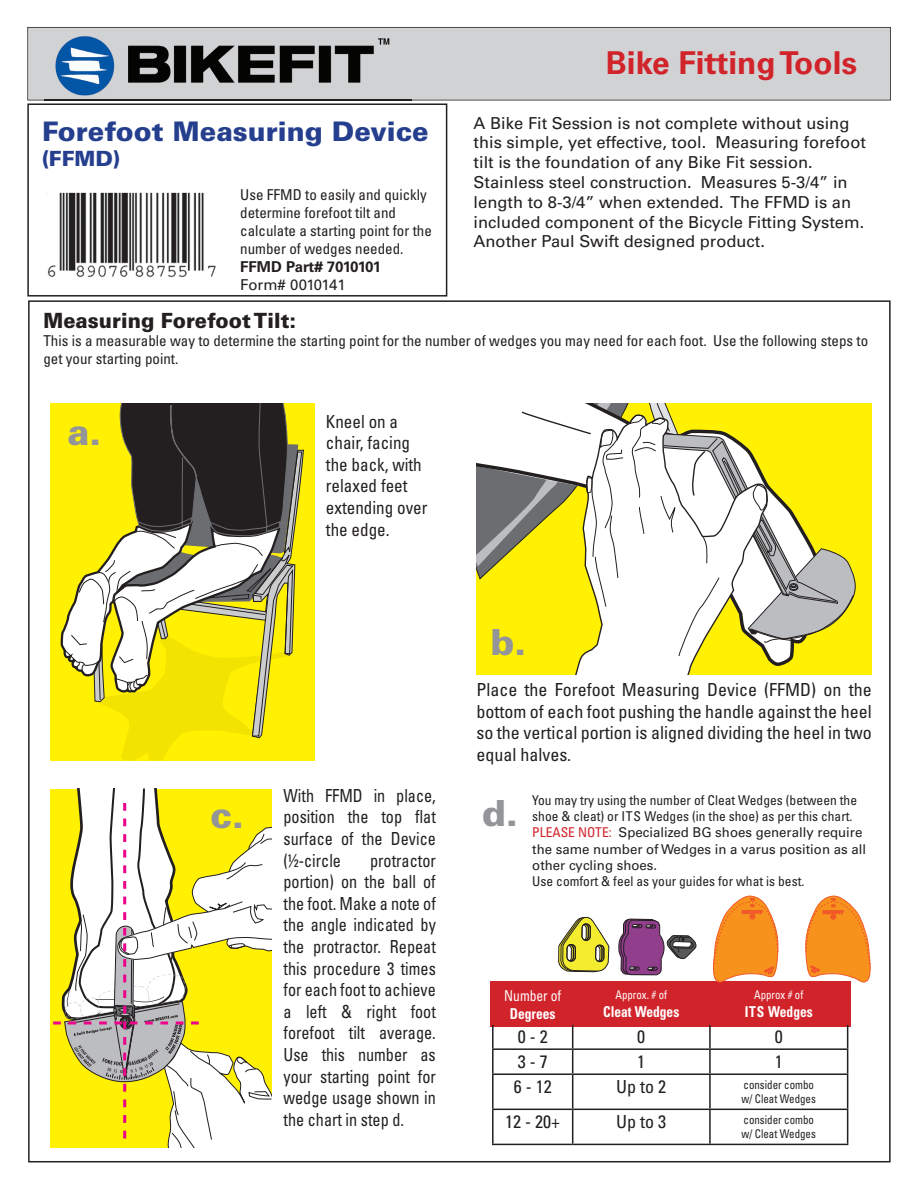
<style>
.page{position:relative;width:918px;height:1188px;background:#fff}
.page>*{position:absolute;margin:0;border:0;box-sizing:border-box;transform-origin:0 0}
.t1{font:900 36px "Univers LT Std";color:#939598}
.t2{font:700 31.5px "Univers LT Std";color:#d1232a}
.t3{font:900 27px "Univers LT Std";color:#253f8e}
.t4{font:900 21px "Univers LT Std";color:#231f20;scale:.95 1}
.t5{font:900 21px "Univers LT Std";color:#253f8e}
.t6{font:condensed 18px/21.6px "Univers LT Std";color:#231f20;text-align:justify;scale:.9 1}
.t7{font:condensed 18px/21.6px "Univers LT Std";color:#231f20;text-align:justify}
.t8{font:condensed 18px/21.6px "Univers LT Std";color:#231f20;scale:.95 1}
.t9{font:16.5px/19.8px "Univers LT Std";color:#231f20}
.t10{font:condensed 15px/18px "Univers LT Std";color:#231f20}
.t11{font:700 condensed 15px "Univers LT Std";color:#fff;scale:.9 1}
.t12{font:700 15px "Univers LT Std";letter-spacing:-.03em;color:#231f20}
.t13{font:15px "Univers LT Std";color:#231f20}
.t14{font:condensed 15px "Univers LT Std";color:#fff;scale:.9 1}
.t15{font:condensed 13.5px/16.2px "Univers LT Std";color:#231f20}
.t16{font:condensed 12px/14.4px "Univers LT Std";color:#231f20;scale:.91 1}
.t17{font:condensed 12px "Univers LT Std";color:#fff;scale:.9 1}
.s1{color:#d1232a}
.s2{font-stretch:normal}
</style>
<div class="page">
<div style="left:27px;top:103px;width:420px;height:194px;border:2px solid #231f20"></div>
<div style="left:27px;top:27px;width:864px;height:73px;background:#d1d2d4"></div>
<img style="left:44px;top:30px;width:367px;height:71px">
<img style="left:46px;top:192px;width:170px;height:85px">
<div style="left:476px;top:403px;width:396px;height:272px;background:#fff101"></div>
<svg style="left:575px;top:657px;width:193px;height:18px"></svg>
<svg style="left:476px;top:403px;width:380px;height:254px"></svg>
<svg style="left:53px;top:789px;width:219px;height:359px"></svg>
<div style="left:50px;top:403px;width:264px;height:357px;background:#fff101"></div>
<svg style="left:60px;top:403px;width:242px;height:357px"></svg>
<div style="left:490px;top:981px;width:361px;height:46px;background:#d1232a"></div>
<hr style="left:492px;top:1025px;width:2px;height:23px;background:#231f20">
<hr style="left:709px;top:1025px;width:2px;height:23px;background:#231f20">
<hr style="left:492px;top:1048px;width:81px;height:2px;background:#231f20">
<hr style="left:492px;top:1050px;width:2px;height:23px;background:#231f20">
<hr style="left:573px;top:1048px;width:137px;height:2px;background:#231f20">
<svg style="left:572px;top:1025px;width:1px;height:48px"></svg>
<hr style="left:710px;top:1048px;width:138px;height:2px;background:#231f20">
<hr style="left:709px;top:1050px;width:2px;height:23px;background:#231f20">
<svg style="left:847px;top:1025px;width:1px;height:48px"></svg>
<hr style="left:492px;top:1073px;width:81px;height:2px;background:#231f20">
<hr style="left:492px;top:1075px;width:2px;height:34px;background:#231f20">
<hr style="left:573px;top:1073px;width:137px;height:2px;background:#231f20">
<hr style="left:572px;top:1075px;width:1px;height:34px;background:#231f20">
<hr style="left:710px;top:1073px;width:138px;height:2px;background:#231f20">
<hr style="left:709px;top:1075px;width:2px;height:34px;background:#231f20">
<hr style="left:847px;top:1075px;width:1px;height:34px;background:#231f20">
<hr style="left:492px;top:1109px;width:81px;height:1px;background:#231f20">
<hr style="left:492px;top:1110px;width:2px;height:34px;background:#231f20">
<hr style="left:573px;top:1109px;width:137px;height:1px;background:#231f20">
<hr style="left:572px;top:1110px;width:1px;height:34px;background:#231f20">
<hr style="left:710px;top:1109px;width:138px;height:1px;background:#231f20">
<hr style="left:709px;top:1110px;width:2px;height:34px;background:#231f20">
<hr style="left:847px;top:1110px;width:1px;height:34px;background:#231f20">
<hr style="left:492px;top:1144px;width:81px;height:1px;background:#231f20">
<hr style="left:573px;top:1144px;width:137px;height:1px;background:#231f20">
<hr style="left:710px;top:1144px;width:138px;height:1px;background:#231f20">
<svg style="left:558px;top:917px;width:51px;height:56px"></svg>
<div style="left:582px;top:924px;width:9px;height:16px;border:1px solid #231f20;border-radius:4px"></div>
<div style="left:567px;top:944px;width:9px;height:17px;border:1px solid #231f20;border-radius:4px"></div>
<div style="left:596px;top:945px;width:8px;height:17px;border:1px solid #231f20;border-radius:4px"></div>
<svg style="left:618px;top:919px;width:79px;height:56px"></svg>
<svg style="left:713px;top:896px;width:65px;height:87px"></svg>
<svg style="left:805px;top:896px;width:66px;height:87px"></svg>
<h2 class="t2" style="left:606px;top:44px;width:253px">Bike Fitting Tools</h2>
<p class="t9" style="left:474px;top:113px;width:394px">A Bike Fit Session is not complete without using this simple, yet effective, tool. Measuring forefoot tilt is the foundation of any Bike Fit session.<br>Stainless steel construction. Measures 5-3/4” in length to 8-3/4” when extended. The FFMD is an included component of the Bicycle Fitting System.<br>Another Paul Swift designed product.</p>
<h3 class="t3" style="left:42px;top:114px;width:388px">Forefoot Measuring Device</h3>
<p class="t5" style="left:42px;top:146px;width:80px">(FFMD)</p>
<p class="t10" style="left:240px;top:185px;width:193px">Use FFMD to easily and quickly determine forefoot tilt and calculate a starting point for the number of wedges needed.</p>
<p class="t12" style="left:240px;top:258px;width:142px">FFMD Part# 7010101</p>
<p class="t13" style="left:240px;top:276px;width:107px">Form# 0010141</p>
<p class="t4" style="left:43px;top:308px;width:268px">Measuring Forefoot Tilt:</p>
<p class="t10" style="left:43px;top:332px;width:826px">This is a measurable way to determine the starting point for the number of wedges you may need for each foot. Use the following steps to get your starting point.</p>
<h1 class="t1" style="left:68px;top:409px;width:35px">a.</h1>
<p class="t8" style="left:326px;top:410px;width:108px">Kneel on a chair, facing the back, with relaxed feet extending over the edge.</p>
<h1 class="t1" style="left:210px;top:793px;width:35px">c.</h1>
<p class="t6" style="left:284px;top:784px;width:171px">With FFMD in place, position the top flat surface of the Device (½-circle</p>
<p class="t6" style="left:284px;top:849px;width:171px;text-indent:87px">protractor portion) on the ball of the foot. Make a note of the angle indicated by the protractor. Repeat this procedure 3 times for each foot to achieve a left &amp; right foot forefoot tilt average.<br>Use this number as your starting point for wedge usage shown in the chart in step d.</p>
<h1 class="t1" style="left:490px;top:619px;width:37px">b.</h1>
<p class="t7" style="left:476px;top:679px;width:397px">Place the Forefoot Measuring Device (FFMD) on the bottom of each foot pushing the handle against the heel so the vertical portion is aligned dividing the heel in two equal halves.</p>
<h1 class="t1" style="left:482px;top:791px;width:37px">d.</h1>
<p class="t15" style="left:532px;top:792px;width:335px">You may try using the number of Cleat Wedges (between the shoe &amp; cleat) or ITS Wedges (in the shoe) as per this chart.<br><span class="s1">PLEASE NOTE:</span> <span class="s2">Specialized BG shoes generally require the same number of Wedges in a varus position as all other cycling shoes.</span></p>
<p class="t15" style="left:532px;top:873px;width:274px">Use comfort &amp; feel as your guides for what is best.</p>
<p class="t14" style="left:504px;top:986px;width:65px">Number of</p>
<p class="t11" style="left:510px;top:1004px;width:52px">Degrees</p>
<p class="t17" style="left:616px;top:987px;width:59px">Approx. # of</p>
<p class="t11" style="left:603px;top:1002px;width:86px">Cleat Wedges</p>
<p class="t17" style="left:754px;top:987px;width:56px">Approx # of</p>
<p class="t11" style="left:745px;top:1002px;width:77px">ITS Wedges</p>
<p class="t7" style="left:518px;top:1026px;width:31px">0 - 2</p>
<p class="t7" style="left:637px;top:1026px;width:9px">0</p>
<p class="t7" style="left:775px;top:1026px;width:9px">0</p>
<p class="t7" style="left:518px;top:1051px;width:31px">3 - 7</p>
<p class="t7" style="left:637px;top:1051px;width:9px">1</p>
<p class="t7" style="left:775px;top:1051px;width:9px">1</p>
<p class="t7" style="left:514px;top:1076px;width:39px">6 - 12</p>
<p class="t7" style="left:616px;top:1076px;width:51px">Up to 2</p>
<p class="t16" style="left:742px;top:1077px;width:83px">consider combo w/ Cleat Wedges</p>
<p class="t7" style="left:505px;top:1111px;width:56px">12 - 20+</p>
<p class="t7" style="left:616px;top:1111px;width:51px">Up to 3</p>
<p class="t16" style="left:742px;top:1112px;width:83px">consider combo w/ Cleat Wedges</p>
</div>
